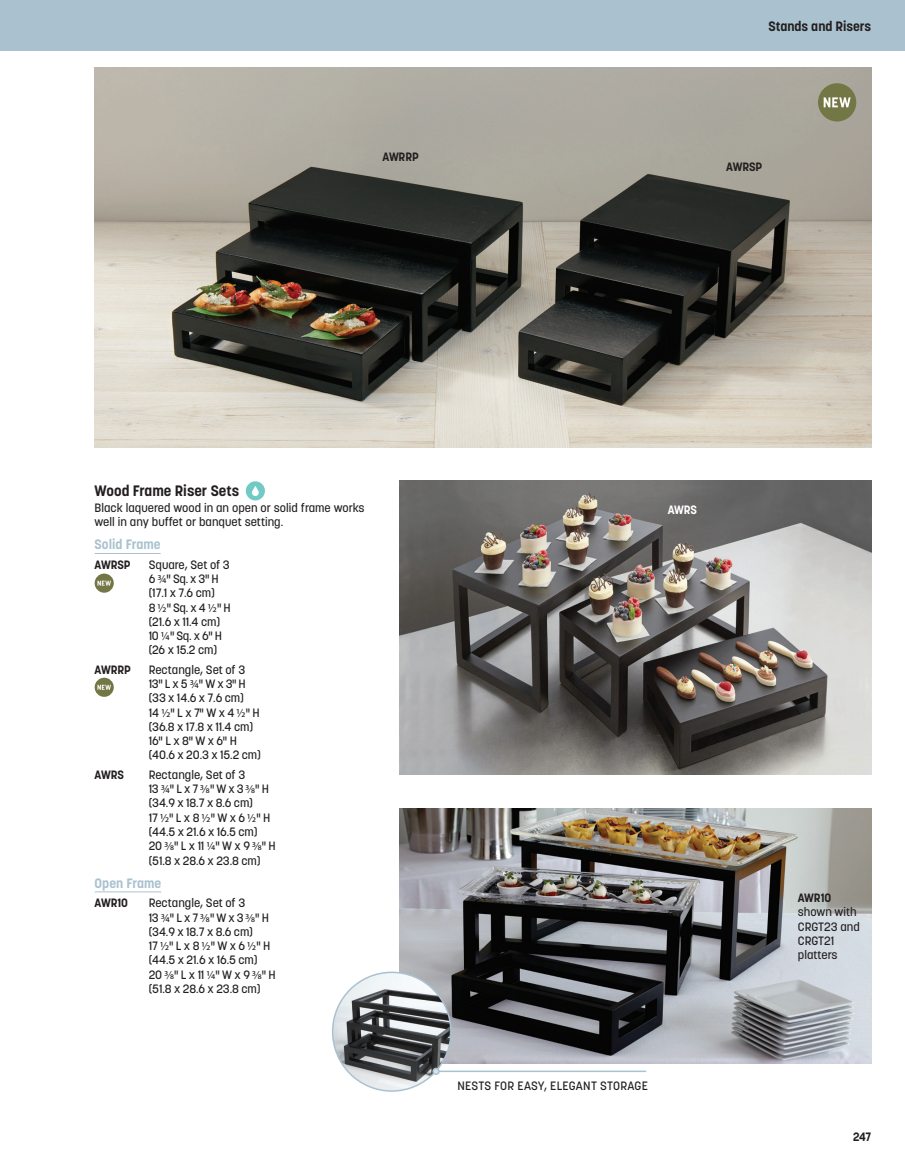
<style>
.page{position:relative;width:905px;height:1175px;background:#fff}
.page>*{position:absolute;margin:0;border:0;box-sizing:border-box;transform-origin:0 0}
.t1{font:700 15px "Korolev";color:#231f20}
.t2{font:700 13.5px "Korolev";color:#aac2d0}
.t3{font:700 13.5px "Korolev";color:#231f20}
.t4{font:500 12px/14.2px "Korolev";color:#231f20}
.t5{font:700 12px "Korolev";letter-spacing:-.01em;color:#231f20}
.t6{font:700 12px "Korolev";color:#fff}
.s1{font-family:"Myriad Pro";font-weight:400}
</style>
<div class="page">
<img style="left:399px;top:481px;width:472px;height:293px">
<img style="left:399px;top:808px;width:472px;height:255px">
<img style="left:332px;top:972px;width:119px;height:119px;border-radius:59px">
<div style="left:332px;top:971px;width:119px;height:120px;border:2px solid #aac2d0;border-radius:50%"></div>
<div style="left:0;top:0;width:904px;height:51px;background:#aac2d0"></div>
<hr style="left:436px;top:1070px;width:210px;height:2px;background:#aac2d0">
<div style="left:432px;top:1067px;width:7px;height:8px;border:2px solid #aac2d0;border-radius:50%"></div>
<img style="left:94px;top:68px;width:777px;height:379px">
<hr style="left:95px;top:553px;width:66px;height:1px;background:#aac2d0">
<hr style="left:95px;top:891px;width:66px;height:1px;background:#aac2d0">
<div style="left:246px;top:481px;width:19px;height:19px;background:#72cac5;border-radius:50%"></div>
<svg style="left:252px;top:486px;width:7px;height:10px"></svg>
<div style="left:818px;top:83px;width:38px;height:38px;background:#737745;border-radius:50%"></div>
<svg style="left:823px;top:97px;width:27px;height:10px"></svg>
<div style="left:95px;top:573px;width:19px;height:19px;background:#737745;border-radius:50%"></div>
<svg style="left:97px;top:580px;width:14px;height:5px"></svg>
<svg style="left:95px;top:677px;width:19px;height:20px"></svg>
<svg style="left:97px;top:685px;width:14px;height:4px"></svg>
<p class="t5" style="left:382px;top:150px;width:38px">AWRRP</p>
<p class="t3" style="left:768px;top:17px;width:104px">Stands and Risers</p>
<p class="t5" style="left:726px;top:159px;width:38px">AWRSP</p>
<p class="t1" style="left:95px;top:481px;width:146px">Wood Frame Riser Sets</p>
<p class="t4" style="left:95px;top:501px;width:271px;line-height:13.5px">Black laquered wood in an open or solid frame works well in any buffet or banquet setting.</p>
<p class="t2" style="left:95px;top:536px;width:67px">Solid Frame</p>
<p class="t5" style="left:95px;top:557px;width:38px">AWRSP</p>
<p class="t4" style="left:149px;top:557px;width:83px">Square, Set of 3<br>6 <span class="s1">3/4</span>" Sq. x 3" H (17.1 x 7.6 cm)<br>8 <span class="s1">1/2</span>" Sq. x 4 <span class="s1">1/2</span>" H (21.6 x 11.4 cm)<br>10 <span class="s1">1/4</span>" Sq. x 6" H (26 x 15.2 cm)</p>
<p class="t5" style="left:95px;top:662px;width:38px">AWRRP</p>
<p class="t4" style="left:149px;top:662px;width:114px">Rectangle, Set of 3<br>13" L x 5 <span class="s1">3/4</span>" W x 3" H (33 x 14.6 x 7.6 cm)<br>14 <span class="s1">1/2</span>" L x 7" W x 4 <span class="s1">1/2</span>" H (36.8 x 17.8 x 11.4 cm)<br>16" L x 8" W x 6" H (40.6 x 20.3 x 15.2 cm)</p>
<p class="t5" style="left:95px;top:767px;width:31px">AWRS</p>
<p class="t4" style="left:149px;top:767px;width:129px">Rectangle, Set of 3<br>13 <span class="s1">3/4</span>" L x 7 <span class="s1">3/8</span>" W x 3 <span class="s1">3/8</span>" H (34.9 x 18.7 x 8.6 cm)<br>17 <span class="s1">1/2</span>" L x 8 <span class="s1">1/2</span>" W x 6 <span class="s1">1/2</span>" H (44.5 x 21.6 x 16.5 cm)<br>20 <span class="s1">3/8</span>" L x 11 <span class="s1">1/4</span>" W x 9 <span class="s1">3/8</span>" H (51.8 x 28.6 x 23.8 cm)</p>
<p class="t2" style="left:95px;top:874px;width:68px">Open Frame</p>
<p class="t5" style="left:95px;top:895px;width:35px">AWR10</p>
<p class="t4" style="left:149px;top:896px;width:129px">Rectangle, Set of 3<br>13 <span class="s1">3/4</span>" L x 7 <span class="s1">3/8</span>" W x 3 <span class="s1">3/8</span>" H (34.9 x 18.7 x 8.6 cm)<br>17 <span class="s1">1/2</span>" L x 8 <span class="s1">1/2</span>" W x 6 <span class="s1">1/2</span>" H (44.5 x 21.6 x 16.5 cm)<br>20 <span class="s1">3/8</span>" L x 11 <span class="s1">1/4</span>" W x 9 <span class="s1">3/8</span>" H (51.8 x 28.6 x 23.8 cm)</p>
<p class="t6" style="left:667px;top:502px;width:31px">AWRS</p>
<p class="t4" style="left:457px;top:1078px;width:192px">NESTS FOR EASY, ELEGANT STORAGE</p>
<p class="t5" style="left:797px;top:890px;width:35px">AWR10</p>
<p class="t4" style="left:797px;top:905px;width:64px">shown with<br>CRGT23 and<br>CRGT21 platters</p>
<p class="t5" style="left:853px;top:1129px;width:19px">247</p>
</div>
